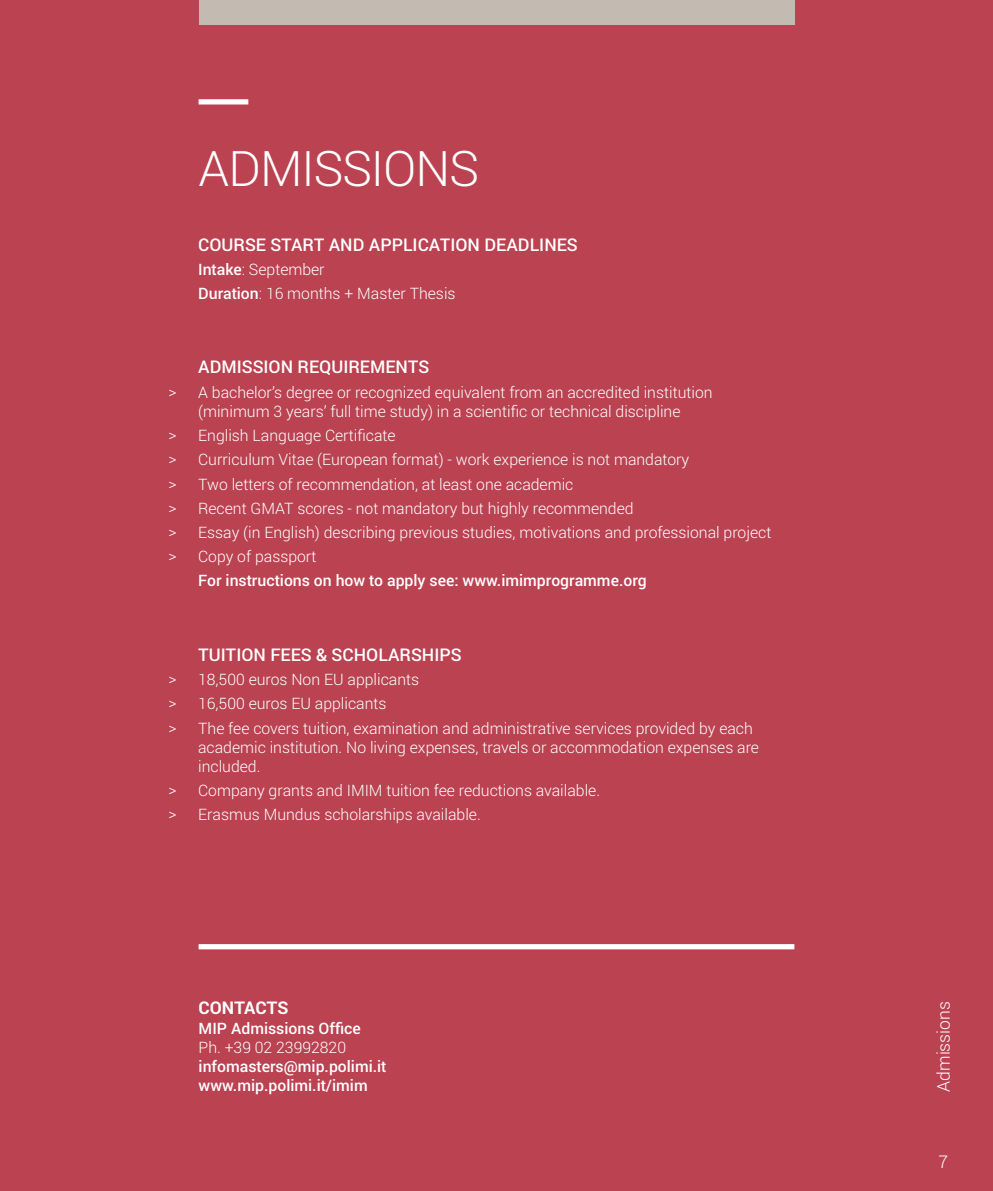
<style>
.page{position:relative;width:993px;height:1191px;background:#fff}
.page>*{position:absolute;margin:0;border:0;box-sizing:border-box;transform-origin:0 0}
.t1{font:300 49px "Roboto";letter-spacing:-.02em;color:#fff}
.t2{font:500 17.5px "Roboto";color:#fff}
.t3{font:300 17.5px "Roboto";color:#fff}
.t4{font:700 17.5px "Roboto";letter-spacing:-.01em;color:#fff}
.t5{font:300 15.75px/24.2px "Roboto";color:#fff}
.t6{font:500 15.75px/19.2px "Roboto";color:#fff}
.s1{font-weight:500}
</style>
<div class="page">
<div style="left:0;top:0;width:992px;height:1191px;background:#ba4251"></div>
<div style="left:198px;top:99px;width:50px;height:5px;background:#fff"></div>
<div style="left:198px;top:0;width:596px;height:25px;background:#c3bab2"></div>
<div style="left:198px;top:944px;width:596px;height:5px;background:#fff"></div>
<h1 class="t1" style="left:198px;top:134px;width:282px">ADMISSIONS</h1>
<p class="t2" style="left:198px;top:232px;width:381px">COURSE START AND APPLICATION DEADLINES</p>
<p class="t5" style="left:198px;top:257px;width:259px"><span class="s1">Intake</span>: September<br><span class="s1">Duration</span>: 16 months + Master Thesis</p>
<p class="t2" style="left:198px;top:355px;width:232px">ADMISSION REQUIREMENTS</p>
<p class="t5" style="left:168px;top:382px;width:545px;line-height:19.2px;text-align:center">&gt; A bachelor’s degree or recognized equivalent from an accredited institution (minimum 3 years’ full time study) in a scientific or technical discipline</p>
<p class="t5" style="left:168px;top:423px;width:604px">&gt; English Language Certificate<br>&gt; Curriculum Vitae (European format) - work experience is not mandatory<br>&gt; Two letters of recommendation, at least one academic<br>&gt; Recent GMAT scores - not mandatory but highly recommended<br>&gt; Essay (in English) describing previous studies, motivations and professional project &gt; Copy of passport</p>
<p class="t6" style="left:198px;top:570px;width:450px">For instructions on how to apply see: www.imimprogramme.org</p>
<p class="t2" style="left:198px;top:642px;width:265px">TUITION FEES &amp; SCHOLARSHIPS</p>
<p class="t5" style="left:168px;top:667px;width:586px">&gt; 18,500 euros Non EU applicants<br>&gt; 16,500 euros EU applicants<br>&gt; The fee covers tuition, examination and administrative services provided by each</p>
<p class="t5" style="left:198px;top:737px;width:562px;line-height:19.2px">academic institution. No living expenses, travels or accommodation expenses are included.</p>
<p class="t5" style="left:168px;top:778px;width:433px">&gt; Company grants and IMIM tuition fee reductions available. &gt; Erasmus Mundus scholarships available.</p>
<p class="t4" style="left:198px;top:996px;width:91px">CONTACTS</p>
<p class="t6" style="left:198px;top:1018px;width:164px">MIP Admissions Office</p>
<p class="t5" style="left:198px;top:1034px;width:149px">Ph. +39 02 23992820</p>
<p class="t6" style="left:198px;top:1056px;width:189px">infomasters@mip.polimi.it www.mip.polimi.it/imim</p>
<p class="t3" style="left:931px;top:1091px;width:92px;rotate:-90deg">Admissions</p>
<p class="t3" style="left:938px;top:1149px;width:11px">7</p>
</div>
